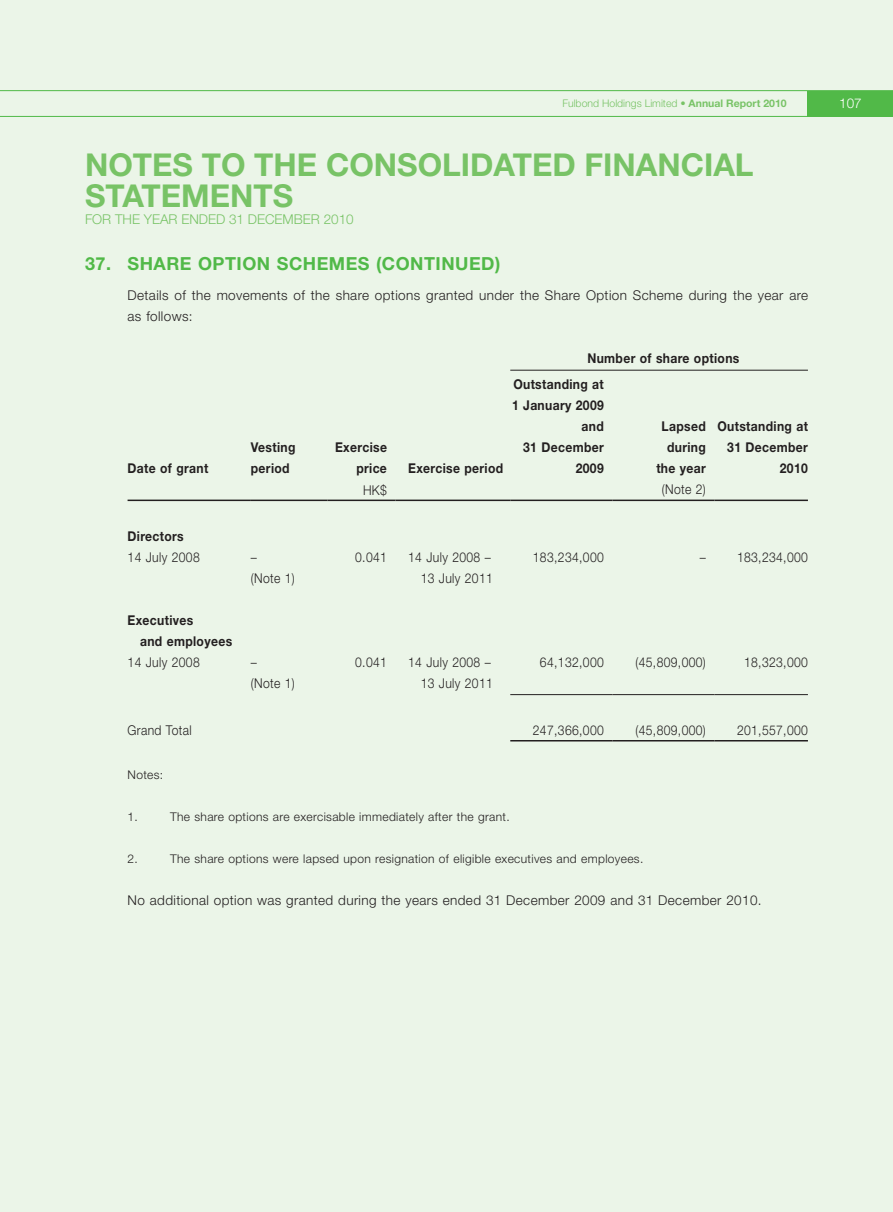
<style>
.page{position:relative;width:893px;height:1212px;background:#ebf5e8}
.page>*{position:absolute;margin:0;border:0;box-sizing:border-box;transform-origin:0 0}
.t1{font:700 31.5px/31.5px "Helvetica Neue LT Std";color:#78c366}
.t2{font:700 18px "Helvetica Neue LT Std";letter-spacing:.03em;color:#51b948}
.t3{font:300 13.5px/21px "Helvetica Neue LT Std";letter-spacing:.03em;color:#231f20;scale:.9 1}
.t4{font:700 13.5px/21px "Helvetica Neue LT Std";letter-spacing:.03em;color:#231f20;text-align:right;scale:.9 1}
.t5{font:300 13.5px/21px "Helvetica Neue LT Std";letter-spacing:.03em;color:#231f20}
.t6{font:300 13.5px "Helvetica Neue LT Std";color:#78c366}
.t7{font:300 13.5px "Helvetica Neue LT Std";color:#fff}
.t8{font:300 12px "Helvetica Neue LT Std";letter-spacing:.03em;color:#231f20}
.t9{font:300 10.5px "Helvetica Neue LT Std";color:#78c366}
.s1{font-weight:700}
</style>
<div class="page">
<div style="left:808px;top:91px;width:85px;height:26px;background:#51b948"></div>
<hr style="left:0;top:90px;width:893px;height:1px;background:#51b948">
<hr style="left:0;top:116px;width:893px;height:1px;background:#51b948">
<hr style="left:510px;top:370px;width:298px;height:1px;background:#231f20">
<hr style="left:128px;top:500px;width:123px;height:1px;background:#231f20">
<hr style="left:251px;top:500px;width:76px;height:1px;background:#231f20">
<hr style="left:327px;top:500px;width:68px;height:1px;background:#231f20">
<hr style="left:395px;top:500px;width:115px;height:1px;background:#231f20">
<hr style="left:510px;top:500px;width:102px;height:1px;background:#231f20">
<hr style="left:612px;top:500px;width:102px;height:1px;background:#231f20">
<hr style="left:714px;top:500px;width:94px;height:1px;background:#231f20">
<hr style="left:510px;top:694px;width:102px;height:1px;background:#231f20">
<hr style="left:612px;top:694px;width:102px;height:1px;background:#231f20">
<hr style="left:714px;top:694px;width:94px;height:1px;background:#231f20">
<hr style="left:510px;top:740px;width:102px;height:1px;background:#231f20">
<hr style="left:612px;top:740px;width:102px;height:1px;background:#231f20">
<hr style="left:714px;top:740px;width:94px;height:1px;background:#231f20">
<p class="t9" style="left:562px;top:97px;width:226px">Fulbond Holdings Limited <span class="s1">• Annual Report 2010</span></p>
<p class="t7" style="left:839px;top:95px;width:24px">107</p>
<h1 class="t1" style="left:85px;top:148px;width:670px">NOTES TO THE CONSOLIDATED FINANCIAL<br>STATEMENTS</h1>
<p class="t6" style="left:85px;top:211px;width:270px">FOR THE YEAR ENDED 31 DECEMBER 2010</p>
<h2 class="t2" style="left:85px;top:253px;width:311px">37. SHARE OPTION SCHEMES (continued</h2>
<h2 class="t2" style="left:495px;top:253px;width:7px">)</h2>
<p class="t5" style="left:128px;top:285px;width:682px">Details of the movements of the share options granted under the Share Option Scheme during the year are as follows:</p>
<p class="t4" style="left:587px;top:348px;width:170px">Number of share options</p>
<p class="t4" style="left:128px;top:457px;width:91px">Date of grant</p>
<p class="t4" style="left:251px;top:436px;width:51px;text-align:left">Vesting period</p>
<p class="t4" style="left:335px;top:436px;width:59px">Exercise price</p>
<p class="t4" style="left:408px;top:457px;width:107px">Exercise period</p>
<p class="t4" style="left:512px;top:373px;width:103px">Outstanding at<br>1 January 2009 and<br>31 December<br>2009</p>
<p class="t4" style="left:656px;top:415px;width:57px">Lapsed during the year</p>
<p class="t4" style="left:717px;top:415px;width:102px">Outstanding at<br>31 December<br>2010</p>
<p class="t3" style="left:363px;top:479px;width:28px">HK$</p>
<p class="t3" style="left:662px;top:478px;width:50px">(Note 2)</p>
<p class="t4" style="left:128px;top:525px;width:64px">Directors</p>
<p class="t3" style="left:128px;top:546px;width:82px">14 July 2008</p>
<p class="t3" style="left:251px;top:546px;width:50px">–<br>(Note 1)</p>
<p class="t4" style="left:140px;top:609px;width:104px;text-align:left;text-indent:-12px">Executives<br>and employees</p>
<p class="t3" style="left:128px;top:651px;width:82px">14 July 2008</p>
<p class="t3" style="left:251px;top:651px;width:50px">–<br>(Note 1)</p>
<p class="t3" style="left:355px;top:546px;width:37px">0.041</p>
<p class="t3" style="left:408px;top:546px;width:96px;text-align:right">14 July 2008 –<br>13 July 2011</p>
<p class="t3" style="left:533px;top:546px;width:80px">183,234,000</p>
<p class="t3" style="left:700px;top:546px;width:122px">– 183,234,000</p>
<p class="t3" style="left:355px;top:651px;width:37px">0.041</p>
<p class="t3" style="left:408px;top:651px;width:96px;text-align:right">14 July 2008 –<br>13 July 2011</p>
<p class="t3" style="left:540px;top:651px;width:72px">64,132,000</p>
<p class="t3" style="left:635px;top:651px;width:80px">(45,809,000)</p>
<p class="t3" style="left:744px;top:651px;width:72px">18,323,000</p>
<p class="t3" style="left:128px;top:719px;width:73px">Grand Total</p>
<p class="t3" style="left:533px;top:719px;width:80px">247,366,000</p>
<p class="t3" style="left:635px;top:719px;width:80px">(45,809,000)</p>
<p class="t3" style="left:737px;top:719px;width:80px">201,557,000</p>
<p class="t8" style="left:128px;top:767px;width:37px">Notes:</p>
<p class="t8" style="left:128px;top:809px;width:12px">1.</p>
<p class="t8" style="left:170px;top:809px;width:341px">The share options are exercisable immediately after the grant.</p>
<p class="t8" style="left:128px;top:851px;width:12px">2.</p>
<p class="t8" style="left:170px;top:851px;width:475px">The share options were lapsed upon resignation of eligible executives and employees.</p>
<p class="t5" style="left:128px;top:889px;width:636px">No additional option was granted during the years ended 31 December 2009 and 31 December 2010.</p>
</div>
